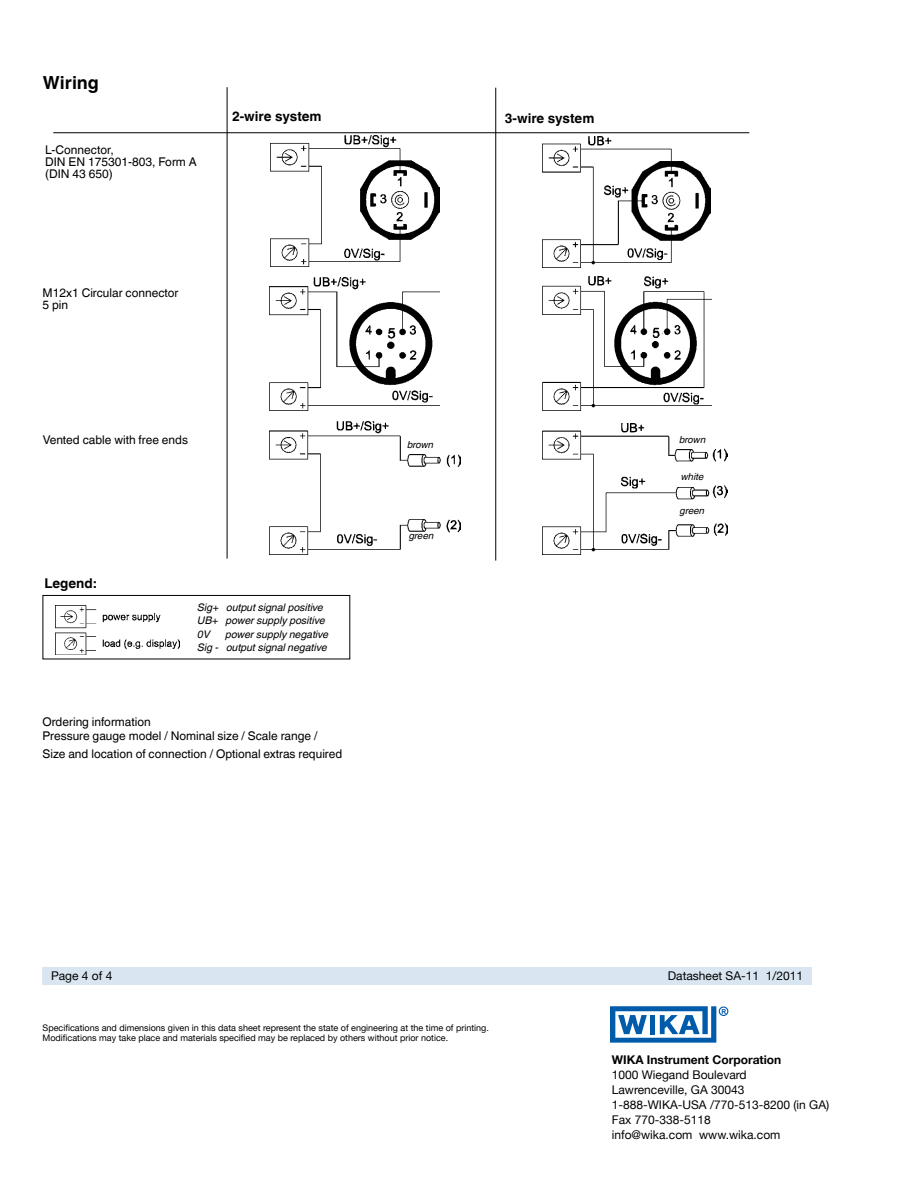
<style>
.page{position:relative;width:918px;height:1188px;background:#fff}
.page>*{position:absolute;margin:0;border:0;box-sizing:border-box;transform-origin:0 0}
.t1{font:700 18px "Helvetica World";color:#000}
.t2{font:700 13.5px "Helvetica World";color:#000}
.t3{font:12px/12px "Helvetica World";color:#000}
.t4{font:12px/15px "Helvetica Neue";color:#000}
.t5{font:italic 10.5px/13.5px "Helvetica World";color:#000}
.t6{font:italic 9.75px "Helvetica World";color:#000}
.t7{font:9px/10.5px "Helvetica Neue";color:#000}
.t8{font:700 6.75px "Arial";color:#005baa}
.s1{font-weight:700}
</style>
<div class="page">
<div style="left:43px;top:968px;width:769px;height:17px;background:#d9e6f2"></div>
<svg style="left:610px;top:1006px;width:106px;height:37px"></svg>
<div style="left:719px;top:1007px;width:9px;height:9px;border:1px solid #005baa;border-radius:50%"></div>
<img style="left:56px;top:605px;width:123px;height:50px">
<div style="left:43px;top:595px;width:307px;height:64px;border:1px solid #000"></div>
<img style="left:542px;top:277px;width:170px;height:133px">
<img style="left:271px;top:136px;width:168px;height:131px">
<img style="left:542px;top:137px;width:169px;height:131px">
<img style="left:270px;top:278px;width:169px;height:132px">
<img style="left:270px;top:422px;width:190px;height:133px">
<img style="left:542px;top:423px;width:185px;height:131px">
<hr style="left:227px;top:87px;width:1px;height:472px;background:#000">
<hr style="left:53px;top:132px;width:696px;height:1px;background:#000">
<hr style="left:495px;top:88px;width:1px;height:473px;background:#000">
<img style="left:385px;top:327px;width:13px;height:27px">
<img style="left:650px;top:326px;width:12px;height:27px">
<h1 class="t1" style="left:43px;top:73px;width:58px">Wiring</h1>
<p class="t3" style="left:45px;top:144px;width:153px">L-Connector,<br>DIN EN 175301-803, Form A (DIN 43 650)</p>
<p class="t2" style="left:232px;top:109px;width:91px">2-wire system</p>
<p class="t2" style="left:505px;top:110px;width:91px">3-wire system</p>
<p class="t3" style="left:43px;top:287px;width:137px">M12x1 Circular connector<br>5 pin</p>
<p class="t3" style="left:43px;top:434px;width:147px">Vented cable with free ends</p>
<p class="t6" style="left:679px;top:434px;width:28px">brown</p>
<p class="t6" style="left:407px;top:439px;width:28px">brown</p>
<p class="t2" style="left:45px;top:575px;width:54px">Legend:</p>
<p class="t5" style="left:198px;top:600px;width:129px">Sig+ output signal positive<br>UB+ power supply positive<br>0V</p>
<p class="t5" style="left:198px;top:627px;width:133px;text-align:right">power supply negative<br>Sig - output signal negative</p>
<p class="t3" style="left:43px;top:715px;width:276px;line-height:13.5px">Ordering information<br>Pressure gauge model / Nominal size / Scale range /</p>
<p class="t3" style="left:43px;top:747px;width:301px">Size and location of connection / Optional extras required</p>
<p class="t6" style="left:409px;top:530px;width:26px">green</p>
<p class="t6" style="left:681px;top:471px;width:24px">white</p>
<p class="t6" style="left:680px;top:505px;width:26px">green</p>
<p class="t4" style="left:51px;top:968px;width:63px">Page 4 of 4</p>
<p class="t4" style="left:668px;top:968px;width:137px">Datasheet SA-11 · 1/2011</p>
<p class="t7" style="left:43px;top:1022px;width:448px">Specifications and dimensions given in this data sheet represent the state of engineering at the time of printing.<br>Modifications may take place and materials specified may be replaced by others without prior notice.</p>
<p class="t8" style="left:721px;top:1007px;width:6px">R</p>
<p class="t4" style="left:612px;top:1052px;width:219px"><span class="s1">WIKA Instrument Corporation<br></span>1000 Wiegand Boulevard<br>Lawrenceville, GA 30043<br>1-888-WIKA-USA /770-513-8200 (in GA)<br>Fax 770-338-5118<br>info@wika.com www.wika.com</p>
</div>
